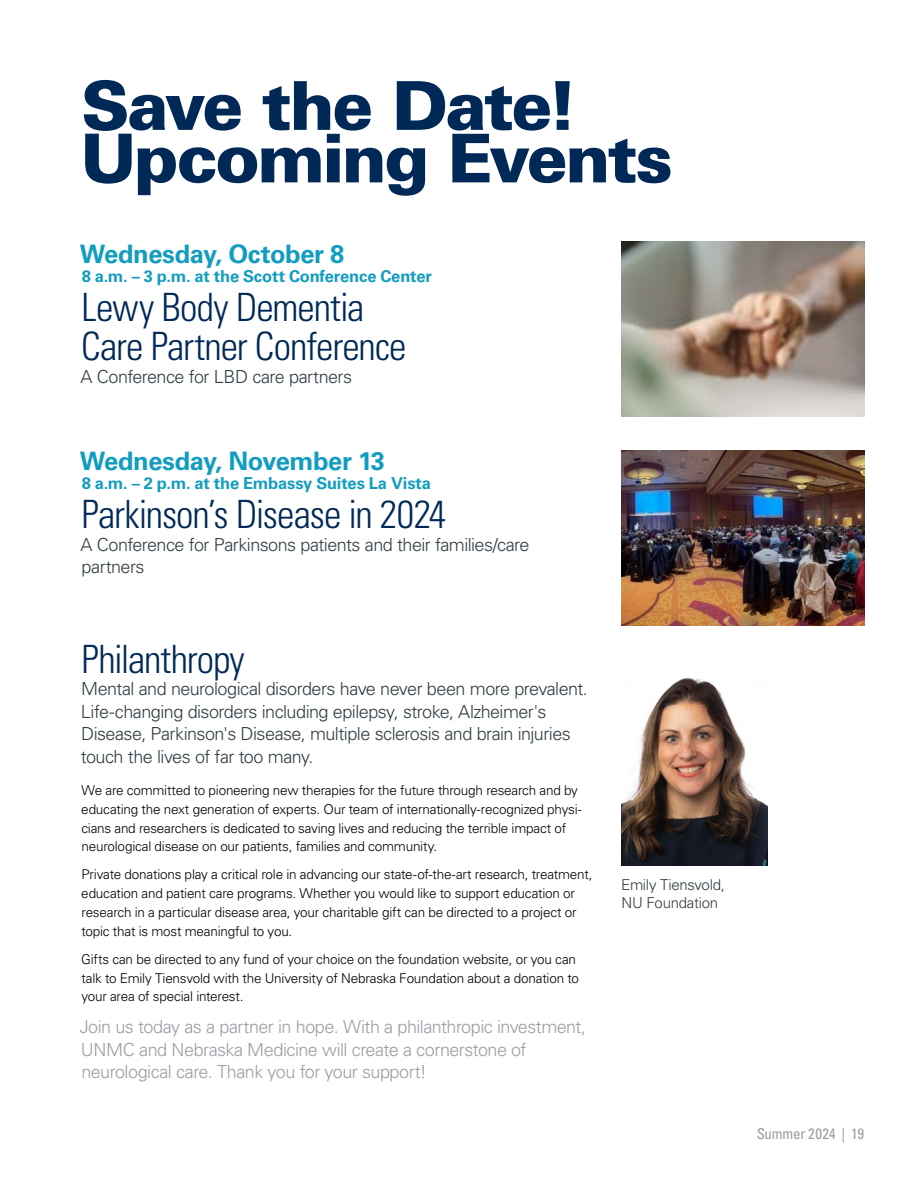
<style>
.page{position:relative;width:918px;height:1188px;background:#fff}
.page>*{position:absolute;margin:0;border:0;box-sizing:border-box;transform-origin:0 0}
.t1{font:900 67.5px/52.5px "Univers LT Std";letter-spacing:-.04em;color:#002957}
.t2{font:300 condensed 39px/39px "Univers LT Std";letter-spacing:-.025em;color:#002957}
.t3{font:700 25.5px "Univers LT Std";letter-spacing:-.015em;color:#129dc0}
.t4{font:300 18px/22.5px "Univers LT Std";letter-spacing:-.03em;color:#303c42}
.t5{font:300 18px/22.5px "Univers LT Std";letter-spacing:-.03em;color:#989ea3}
.t6{font:700 16.5px "Univers LT Std";letter-spacing:-.01em;color:#129dc0}
.t7{font:300 15px/18px "Univers LT Std";letter-spacing:-.02em;color:#303c42}
.t8{font:condensed 15px "Univers LT Std";letter-spacing:-.01em;color:#989ea3}
.t9{font:300 13.5px/18.8px "Univers LT Std";letter-spacing:-.015em;color:#000}
</style>
<div class="page">
<hr style="left:0;top:0;width:1px;height:148px;background:#002957">
<img style="left:621px;top:451px;width:243px;height:175px">
<img style="left:621px;top:242px;width:243px;height:175px">
<img style="left:621px;top:678px;width:147px;height:187px">
<h1 class="t1" style="left:80px;top:79px;width:594px">Save the Date!<br>Upcoming Events</h1>
<h3 class="t3" style="left:80px;top:239px;width:266px">Wednesday, October 8</h3>
<p class="t6" style="left:82px;top:267px;width:352px">8 a.m. – 3 p.m. at the Scott Conference Center</p>
<h2 class="t2" style="left:81px;top:288px;width:327px">Lewy Body Dementia<br>Care Partner Conference</h2>
<h3 class="t4" style="left:80px;top:365px;width:273px">A Conference for LBD care partners</h3>
<h3 class="t3" style="left:80px;top:446px;width:307px">Wednesday, November 13</h3>
<p class="t6" style="left:82px;top:474px;width:351px">8 a.m. – 2 p.m. at the Embassy Suites La Vista</p>
<h2 class="t2" style="left:82px;top:495px;width:366px">Parkinson’s Disease in 2024</h2>
<h3 class="t4" style="left:80px;top:533px;width:451px">A Conference for Parkinsons patients and their families/care partners</h3>
<h2 class="t2" style="left:82px;top:640px;width:165px">Philanthropy</h2>
<p class="t4" style="left:81px;top:678px;width:509px">Mental and neurological disorders have never been more prevalent.<br>Life-changing disorders including epilepsy, stroke, Alzheimer's Disease, Parkinson's Disease, multiple sclerosis and brain injuries touch the lives of far too many.</p>
<p class="t9" style="left:81px;top:781px;width:502px">We are committed to pioneering new therapies for the future through research and by educating the next generation of experts. Our team of internationally-recognized physi&shy;cians and researchers is dedicated to saving lives and reducing the terrible impact of neurological disease on our patients, families and community.</p>
<p class="t9" style="left:81px;top:865px;width:513px">Private donations play a critical role in advancing our state-of-the-art research, treatment, education and patient care programs. Whether you would like to support education or research in a particular disease area, your charitable gift can be directed to a project or topic that is most meaningful to you.</p>
<p class="t9" style="left:81px;top:950px;width:499px">Gifts can be directed to any fund of your choice on the foundation website, or you can talk to Emily Tiensvold with the University of Nebraska Foundation about a donation to your area of special interest.</p>
<h3 class="t5" style="left:80px;top:1016px;width:508px">Join us today as a partner in hope. With a philanthropic investment,<br>UNMC and Nebraska Medicine will create a cornerstone of neurological care. Thank you for your support!</h3>
<p class="t7" style="left:621px;top:875px;width:105px">Emily Tiensvold,<br>NU Foundation</p>
<p class="t8" style="left:756px;top:1125px;width:109px">Summer 2024 | 19</p>
</div>
